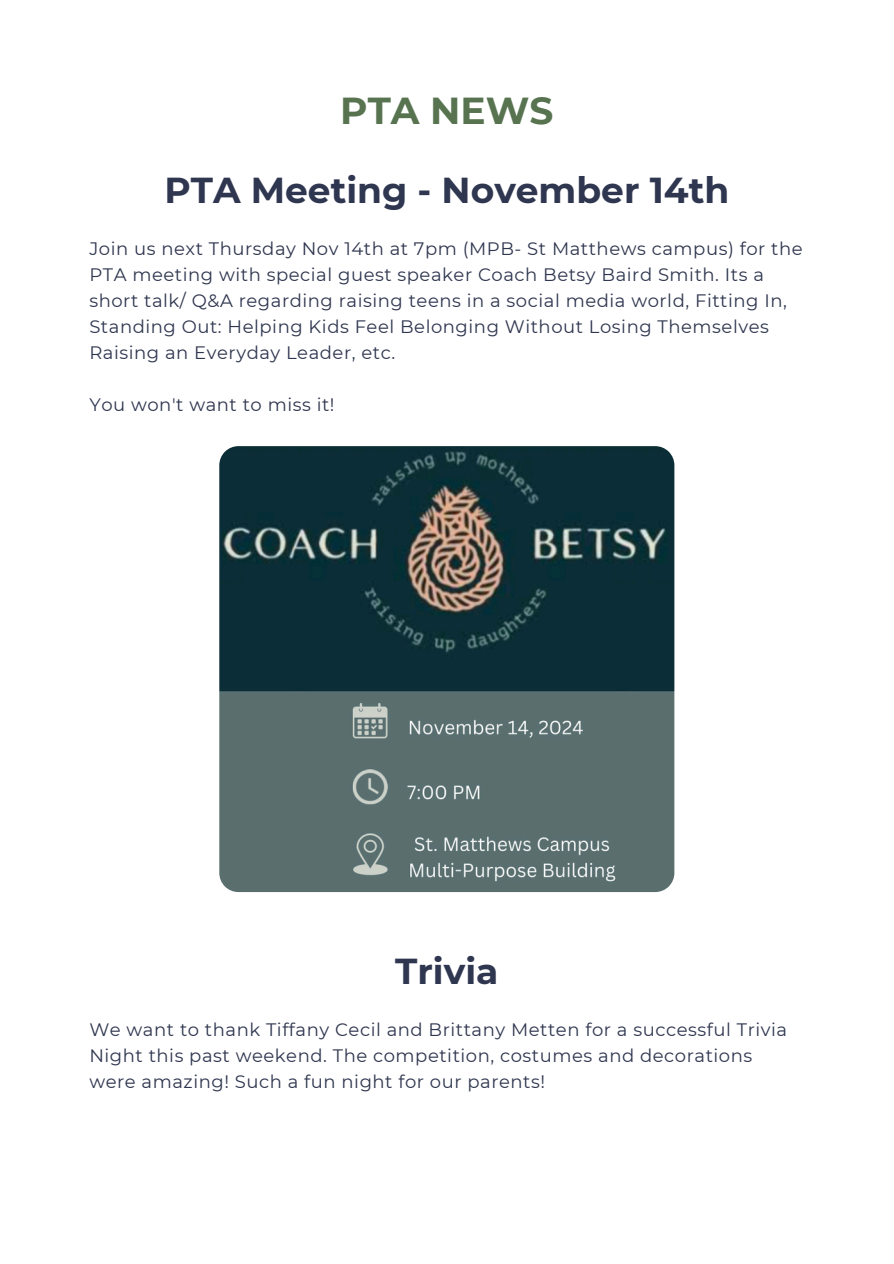
<style>
.page{position:relative;width:894px;height:1264px;background:#fff}
.page>*{position:absolute;margin:0;border:0;box-sizing:border-box;transform-origin:0 0}
.t1{font:700 37.5px "Montserrat";color:#577350}
.t2{font:700 36px "Montserrat";color:#2f364f}
.t3{font:18px/25.8px "Montserrat";letter-spacing:.03em;color:#2f364f}
</style>
<div class="page">
<img style="left:219px;top:446px;width:455px;height:446px">
<h2 class="t1" style="left:340px;top:87px;width:214px">PTA NEWS</h2>
<p class="t2" style="left:164px;top:168px;width:566px">PTA Meeting - November 14th</p>
<p class="t3" style="left:89px;top:236px;width:714px">Join us next Thursday Nov 14th at 7pm (MPB- St Matthews campus) for the PTA meeting with special guest speaker Coach Betsy Baird Smith. Its a short talk/ Q&amp;A regarding raising teens in a social media world, Fitting In, Standing Out: Helping Kids Feel Belonging Without Losing Themselves Raising an Everyday Leader, etc.</p>
<p class="t3" style="left:89px;top:391px;width:247px">You won't want to miss it!</p>
<p class="t2" style="left:395px;top:948px;width:105px">Trivia</p>
<h2 class="t3" style="left:89px;top:1017px;width:699px">We want to thank Tiffany Cecil and Brittany Metten for a successful Trivia<br>Night this past weekend. The competition, costumes and decorations were amazing! Such a fun night for our parents!</h2>
</div>
